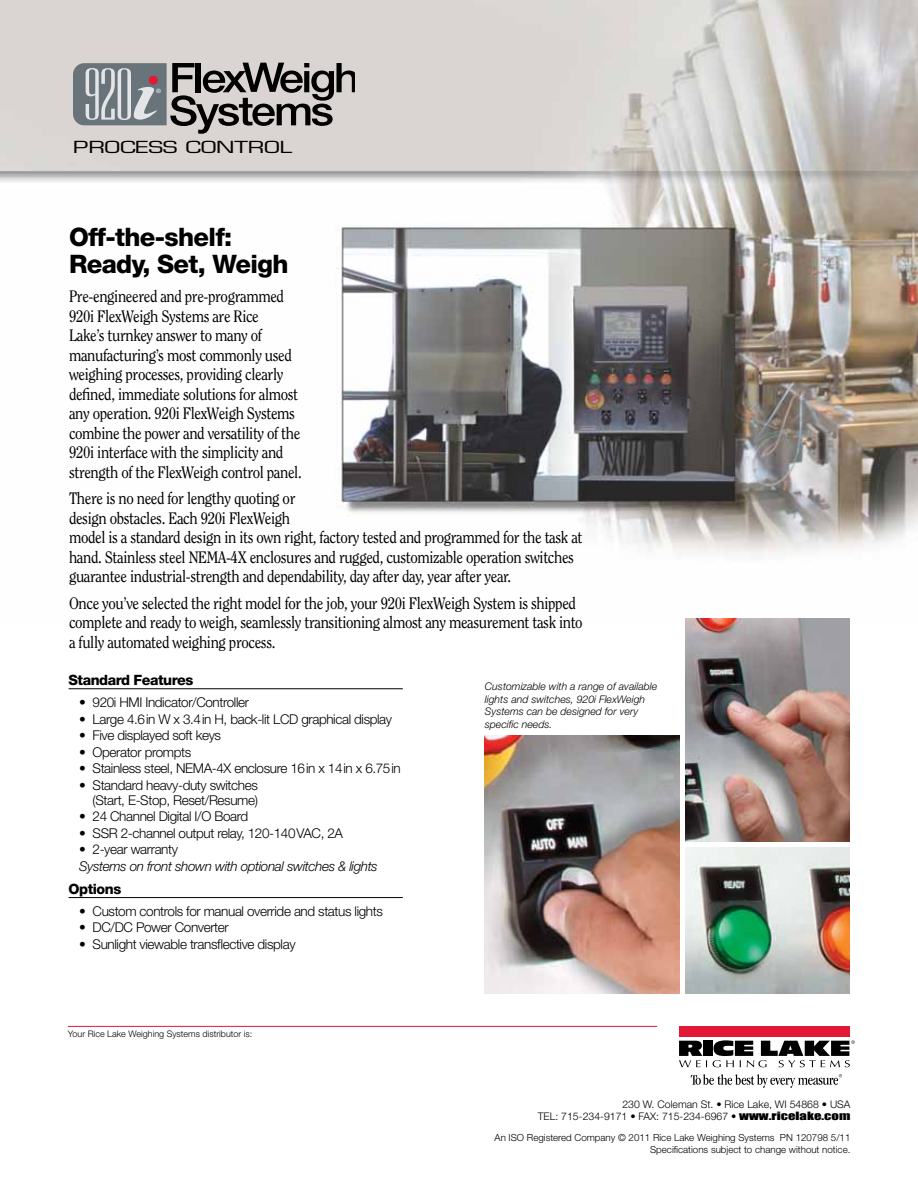
<style>
.page{position:relative;width:918px;height:1188px;background:#fff}
.page>*{position:absolute;margin:0;border:0;box-sizing:border-box;transform-origin:0 0}
.t1{font:800 25.5px/27px "Helvetica Neue LT Std";letter-spacing:-.025em;color:#000}
.t2{font:16.5px/19.5px "Clearface Std";letter-spacing:-.025em;color:#000;scale:.9 1}
.t3{font:16.2px "Eurostile LT Std";letter-spacing:-.01em;color:#000;scale:1.45 1}
.t4{font:800 14.25px "Helvetica Neue LT Std";letter-spacing:-.03em;color:#000}
.t5{font:13.65px "Myriad Pro";color:#e4e5e6}
.t6{font:300 13.5px/15px "Helvetica Neue LT Std";letter-spacing:-.03em;color:#000;text-align:right}
.t7{font:italic 300 13.5px "Helvetica Neue LT Std";letter-spacing:-.03em;color:#000}
.t8{font:italic 300 10.5px/12.6px "Helvetica Neue LT Std";color:#000}
.t9{font:300 10.5px/12px "Helvetica Neue LT Std";color:#000;text-align:right}
.t10{font:10.2px "Myriad Pro";color:#e4e5e6}
.t11{font:300 9.75px/12px "Helvetica Neue LT Std";color:#000;text-align:right}
.t12{font:300 9px "Helvetica Neue LT Std";color:#000}
.t13{font:6.9px "Myriad Pro";color:#e4e5e6}
.s1{font-family:"Impact";font-weight:400}
</style>
<div class="page">
<img style="left:0;top:0;width:918px;height:624px">
<hr style="left:69px;top:689px;width:334px;height:1px;background:#000">
<hr style="left:69px;top:897px;width:334px;height:1px;background:#000">
<div style="left:679px;top:1026px;width:171px;height:11px;background:#e31837"></div>
<div style="left:703px;top:1041px;width:10px;height:15px;background:#000"></div>
<svg style="left:679px;top:1041px;width:28px;height:26px"></svg>
<svg style="left:713px;top:1040px;width:142px;height:27px"></svg>
<svg style="left:691px;top:1074px;width:151px;height:14px"></svg>
<hr style="left:68px;top:1026px;width:589px;height:1px;background:#e31837">
<svg style="left:73px;top:63px;width:282px;height:71px;background:#908f8f"></svg>
<img style="left:686px;top:619px;width:163px;height:222px">
<img style="left:686px;top:848px;width:163px;height:145px">
<img style="left:485px;top:735px;width:195px;height:259px">
<p class="t5" style="left:156px;top:85px;width:7px">®</p>
<p class="t3" style="left:73px;top:137px;width:153px">PROCESS CONTROL</p>
<h1 class="t1" style="left:69px;top:224px;width:221px">Off-the-shelf:<br>Ready, Set, Weigh</h1>
<p class="t2" style="left:69px;top:287px;width:260px">Pre-engineered and pre-programmed 920i FlexWeigh Systems are Rice<br>Lake’s turnkey answer to many of manufacturing’s most commonly used weighing processes, providing clearly defined, immediate solutions for almost any operation. 920i FlexWeigh Systems combine the power and versatility of the 920i interface with the simplicity and strength of the FlexWeigh control panel.</p>
<p class="t2" style="left:69px;top:489px;width:572px">There is no need for lengthy quoting or<br>design obstacles. Each 920i FlexWeigh<br>model is a standard design in its own right, factory tested and programmed for the task at hand. Stainless steel NEMA-4X enclosures and rugged, customizable operation switches guarantee industrial-strength and dependability, day after day, year after year.</p>
<p class="t2" style="left:69px;top:593px;width:572px">Once you’ve selected the right model for the job, your 920i FlexWeigh System is shipped complete and ready to weigh, seamlessly transitioning almost any measurement task into a fully automated weighing process.</p>
<p class="t8" style="left:485px;top:680px;width:174px">Customizable with a range of available lights and switches, 920i FlexWeigh<br>Systems can be designed for very specific needs.</p>
<p class="t13" style="left:184px;top:235px;width:4px">®</p>
<p class="t10" style="left:170px;top:537px;width:6px">®</p>
<p class="t4" style="left:69px;top:672px;width:126px">Standard Features</p>
<p class="t6" style="left:79px;top:695px;width:171px">• 920i HMI Indicator/Controller</p>
<p class="t6" style="left:79px;top:711px;width:315px">• Large 4.6in W x 3.4in H, back-lit LCD graphical display</p>
<p class="t6" style="left:79px;top:728px;width:144px">• Five displayed soft keys</p>
<p class="t6" style="left:79px;top:744px;width:114px">• Operator prompts</p>
<p class="t6" style="left:79px;top:761px;width:323px">• Stainless steel, NEMA-4X enclosure 16in x 14in x 6.75in</p>
<p class="t6" style="left:79px;top:777px;width:180px">• Standard heavy-duty switches (Start, E-Stop, Reset/Resume)</p>
<p class="t6" style="left:79px;top:809px;width:171px">• 24 Channel Digital I/O Board</p>
<p class="t6" style="left:79px;top:825px;width:266px">• SSR 2-channel output relay, 120-140VAC, 2A</p>
<p class="t6" style="left:79px;top:842px;width:100px">• 2-year warranty</p>
<p class="t7" style="left:79px;top:858px;width:300px">Systems on front shown with optional switches &amp; lights</p>
<p class="t4" style="left:69px;top:881px;width:54px">Options</p>
<p class="t6" style="left:79px;top:903px;width:305px">• Custom controls for manual override and status lights</p>
<p class="t6" style="left:79px;top:920px;width:151px">• DC/DC Power Converter</p>
<p class="t6" style="left:79px;top:936px;width:218px">• Sunlight viewable transflective display</p>
<p class="t12" style="left:68px;top:1028px;width:186px">Your Rice Lake Weighing Systems distributor is:</p>
<p class="t9" style="left:538px;top:1099px;width:314px">230 W. Coleman St. • Rice Lake, WI 54868 • USA<br>TEL: 715-234-9171 • FAX: 715-234-6967 • <span class="s1">www.ricelake.com</span></p>
<p class="t11" style="left:495px;top:1131px;width:357px">An ISO Registered Company © 2011 Rice Lake Weighing Systems PN 120798 5/11<br>Specifications subject to change without notice.</p>
</div>
